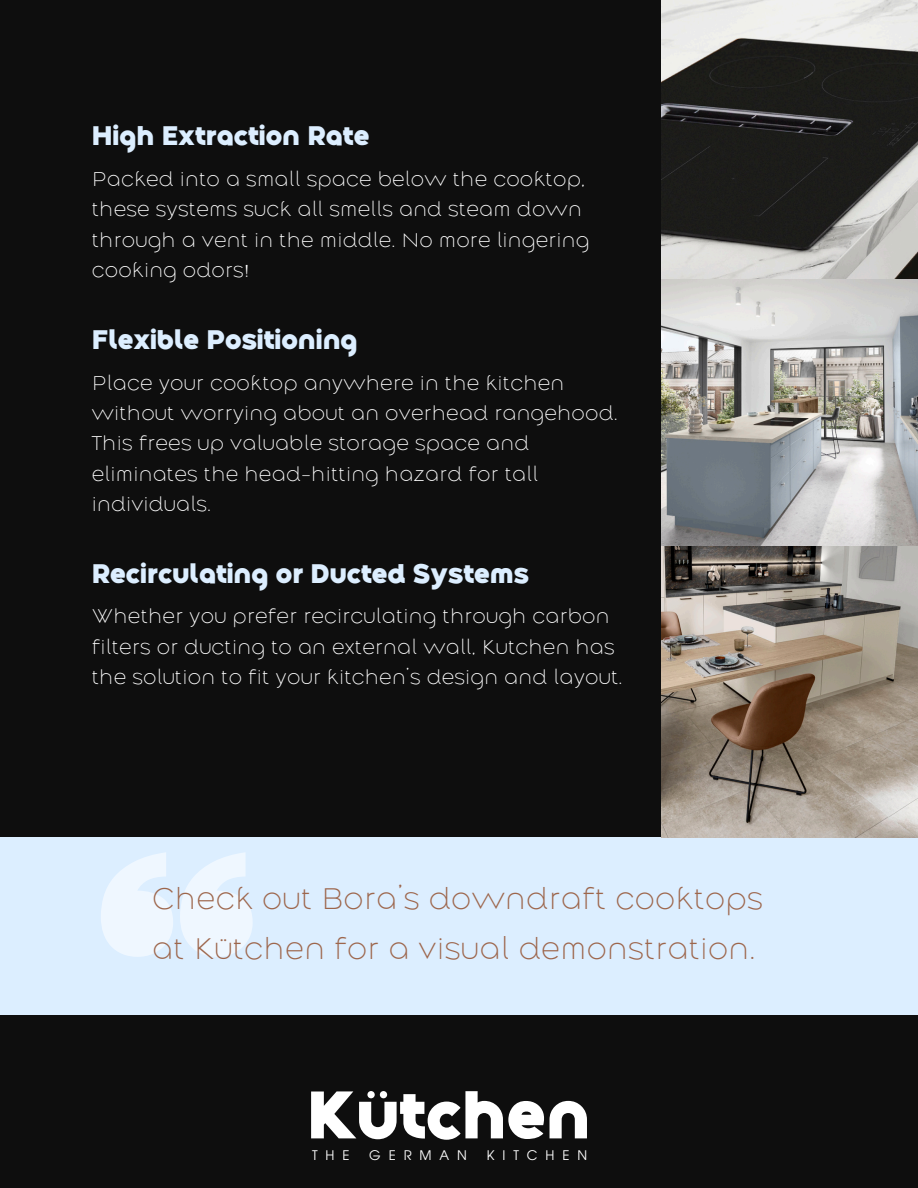
<style>
.page{position:relative;width:918px;height:1188px;background:#0e0e0e}
.page>*{position:absolute;margin:0;border:0;box-sizing:border-box;transform-origin:0 0}
.t1{font:900 67.5px "Along Sanss 2";color:#fff}
.t2{font:200 31.5px/49.5px "Along Sanss 2";letter-spacing:.01em;color:#9d664c}
.t3{font:900 27px "Along Sanss 2";color:#dceeff}
.t4{font:200 21px/30.3px "Along Sanss 2";letter-spacing:.01em;color:#fff}
.t5{font:14.4px "Aharoni CLM";letter-spacing:.55em;color:#fff}
</style>
<div class="page">
<img style="left:661px;top:0;width:257px;height:279px">
<div style="left:0;top:837px;width:918px;height:177px;background:#dceeff"></div>
<svg style="left:101px;top:852px;width:152px;height:105px"></svg>
<img style="left:661px;top:279px;width:257px;height:268px">
<img style="left:661px;top:547px;width:257px;height:290px">
<h4 class="t3" style="left:92px;top:119px;width:279px">High Extraction Rate</h4>
<h3 class="t4" style="left:92px;top:164px;width:499px">Packed into a small space below the cooktop, these systems suck all smells and steam down through a vent in the middle. No more lingering cooking odors!</h3>
<h4 class="t3" style="left:92px;top:323px;width:267px">Flexible Positioning</h4>
<h3 class="t4" style="left:92px;top:367px;width:528px">Place your cooktop anywhere in the kitchen without worrying about an overhead rangehood.<br>This frees up valuable storage space and eliminates the head-hitting hazard for tall individuals.</h3>
<h4 class="t3" style="left:92px;top:557px;width:439px">Recirculating or Ducted Systems</h4>
<h3 class="t4" style="left:92px;top:601px;width:532px">Whether you prefer recirculating through carbon filters or ducting to an external wall, Kutchen has the solution to fit your kitchen’s design and layout.</h3>
<p class="t2" style="left:152px;top:874px;width:612px">Check out Bora’s downdraft cooktops at Kütchen for a visual demonstration.</p>
<h2 class="t1" style="left:307px;top:1073px;width:285px">Kütchen</h2>
<h1 class="t5" style="left:312px;top:1148px;width:39px">THE</h1>
<h1 class="t5" style="left:369px;top:1148px;width:28px">G E</h1>
<h1 class="t5" style="left:404px;top:1148px;width:30px">R M</h1>
<h1 class="t5" style="left:440px;top:1148px;width:29px">A N</h1>
<h1 class="t5" style="left:487px;top:1148px;width:20px">K I</h1>
<h1 class="t5" style="left:513px;top:1148px;width:43px">TCH</h1>
<h1 class="t5" style="left:563px;top:1148px;width:26px">E N</h1>
</div>
